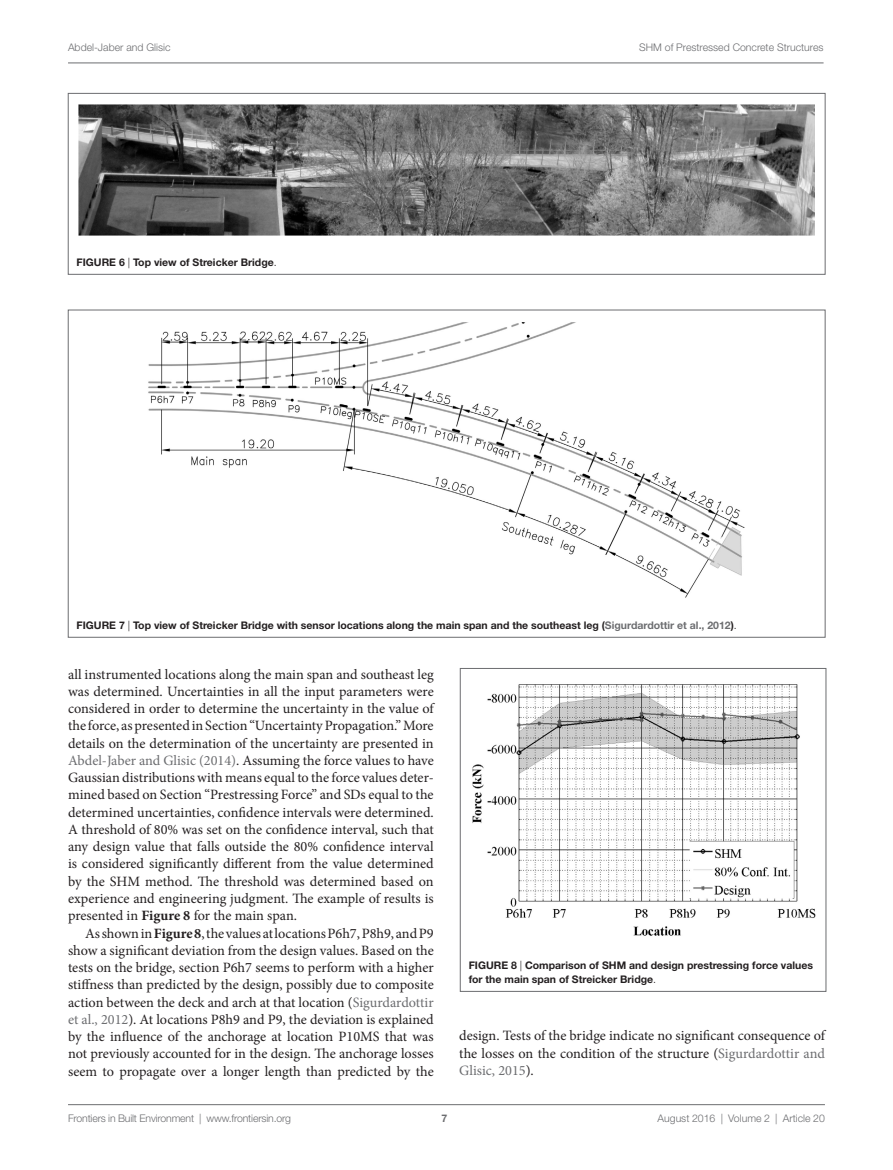
<style>
.page{position:relative;width:893px;height:1170px;background:#fff}
.page>*{position:absolute;margin:0;border:0;box-sizing:border-box;transform-origin:0 0}
.t1{font:14.25px/17.2px "Minion Pro";color:#231f20;text-align:justify}
.t2{font:700 10.5px/14.2px "Helvetica Neue LT Std";color:#231f20}
.t3{font:300 10.5px "Helvetica Neue LT Std";color:#6c6d70}
.t4{font:700 10.5px "Helvetica Neue LT Std";color:#6c6d70}
.s1{font-weight:300}
.s2{color:#6c6d70}
.s3{font-weight:700}
</style>
<div class="page">
<img style="left:148px;top:322px;width:597px;height:276px">
<img style="left:79px;top:105px;width:735px;height:131px">
<div style="left:68px;top:93px;width:757px;height:181px;border:1px solid #6c6d70"></div>
<img style="left:472px;top:684px;width:344px;height:252px">
<div style="left:460px;top:668px;width:366px;height:323px;border:1px solid #6c6d70"></div>
<hr style="left:68px;top:1104px;width:757px;height:1px;background:#6c6d70">
<hr style="left:68px;top:63px;width:755px;height:1px;background:#6c6d70">
<p class="t3" style="left:68px;top:41px;width:104px">Abdel-Jaber and Glisic</p>
<p class="t3" style="left:639px;top:41px;width:186px">SHM of Prestressed Concrete Structures</p>
<p class="t2" style="left:77px;top:255px;width:202px">FIGURE 6 <span class="s1">|</span> Top view of Streicker Bridge<span class="s1">.</span></p>
<p class="t2" style="left:77px;top:617px;width:662px">FIGURE 7 <span class="s1">|</span> Top view of Streicker Bridge with sensor locations along the main span and the southeast leg (<span class="s2">Sigurdardottir et al., 2012</span>)<span class="s1">.</span></p>
<p class="t1" style="left:68px;top:665px;width:367px">all instrumented locations along the main span and southeast leg was determined. Uncertainties in all the input parameters were considered in order to determine the uncertainty in the value of the force, as presented in Section “Uncertainty Propagation.” More details on the determination of the uncertainty are presented in <span class="s2">Abdel-Jaber and Glisic (2014)</span>. Assuming the force values to have Gaussian distributions with means equal to the force values deter&shy;mined based on Section “Prestressing Force” and SDs equal to the determined uncertainties, confidence intervals were determined.<br>A threshold of 80% was set on the confidence interval, such that any design value that falls outside the 80% confidence interval is considered significantly different from the value determined by the SHM method. The threshold was determined based on experience and engineering judgment. The example of results is presented in <span class="s3">Figure 8</span> for the main span.</p>
<p class="t1" style="left:68px;top:924px;width:367px;text-indent:17px">As shown in <span class="s3">Figure 8</span>, the values at locations P6h7, P8h9, and P9 show a significant deviation from the design values. Based on the tests on the bridge, section P6h7 seems to perform with a higher stiffness than predicted by the design, possibly due to composite action between the deck and arch at that location (<span class="s2">Sigurdardottir et al., 2012</span>). At locations P8h9 and P9, the deviation is explained by the influence of the anchorage at location P10MS that was not previously accounted for in the design. The anchorage losses seem to propagate over a longer length than predicted by the</p>
<p class="t2" style="left:469px;top:957px;width:346px">FIGURE 8 <span class="s1">|</span> Comparison of SH M and design prestressing force values for the main span of Streicker Bridge<span class="s1">.</span></p>
<p class="t1" style="left:459px;top:1027px;width:367px">design. Tests of the bridge indicate no significant consequence of the losses on the condition of the structure (<span class="s2">Sigurdardottir and Glisic, 2015</span>).</p>
<p class="t3" style="left:68px;top:1111px;width:225px">Frontiers in Built Environment | www.frontiersin.org</p>
<p class="t3" style="left:658px;top:1111px;width:169px">August 2016 | Volume 2 | Article 20</p>
<p class="t4" style="left:441px;top:1111px;width:7px">7</p>
</div>
